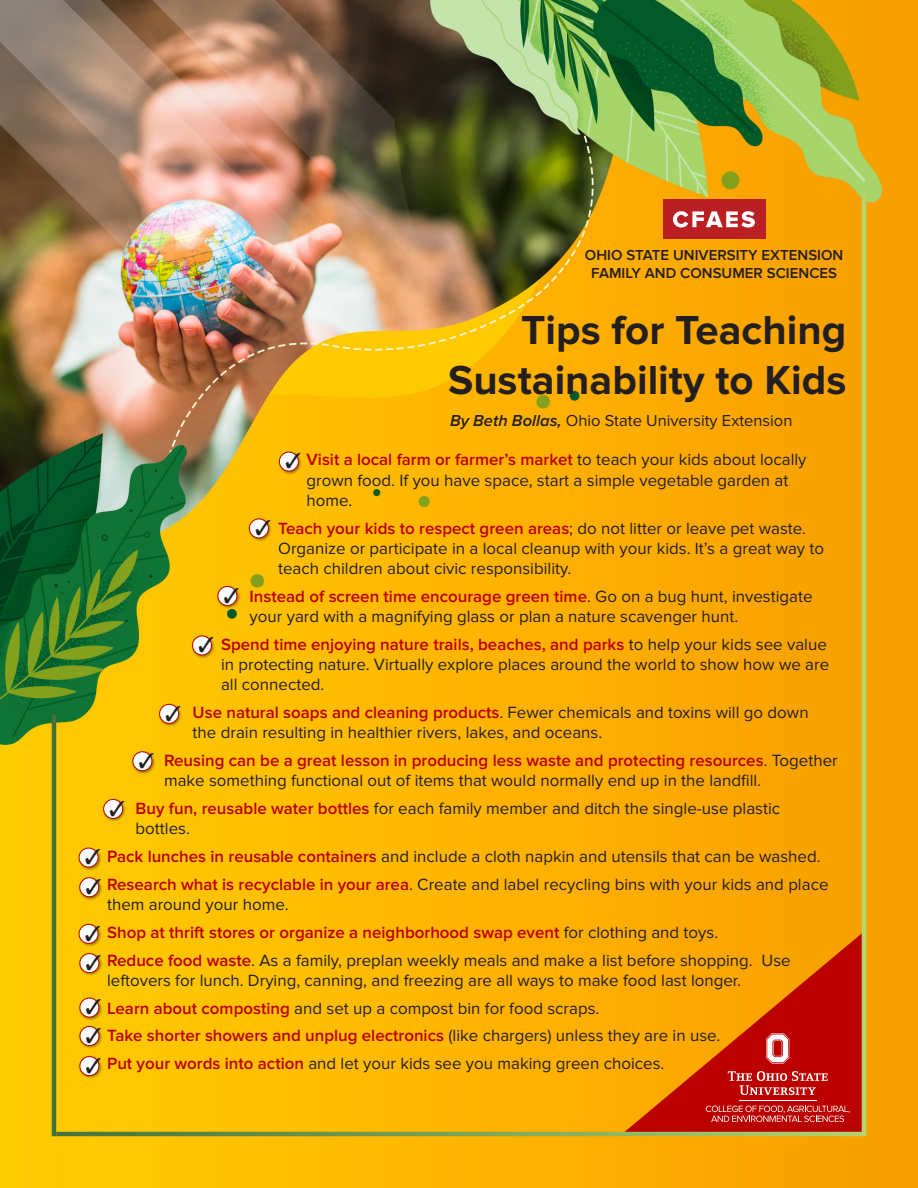
<style>
.page{position:relative;width:918px;height:1188px;background:#fff}
.page>*{position:absolute;margin:0;border:0;box-sizing:border-box;transform-origin:0 0}
.t1{font:700 42px "Proxima Nova";color:#231f20}
.t2{font:16.8px/20.2px "Proxima Nova";color:#231f20}
.t3{font:600 16.8px "Proxima Nova";color:#b00}
.t4{font:16.5px "Proxima Nova";color:#231f20}
.t5{font:600 15px "Proxima Nova";color:#231f20}
.s1{font-weight:600;font-style:italic}
.s2{font-weight:600;color:#b00}
.s3{font-weight:400;color:#231f20}
</style>
<div class="page">
<img style="left:0;top:0;width:918px;height:1188px">
<svg style="left:622px;top:932px;width:240px;height:200px;background:#e06300"></svg>
<svg style="left:706px;top:1106px;width:144px;height:16px;background:#ca3b3b"></svg>
<svg style="left:728px;top:1071px;width:100px;height:24px;background:#cb3d3d"></svg>
<svg style="left:766px;top:1033px;width:23px;height:31px"></svg>
<hr style="left:739px;top:1100px;width:77px;height:1px;background:#fff">
<div style="left:663px;top:200px;width:102px;height:39px;background:#ba1f24"></div>
<svg style="left:673px;top:211px;width:82px;height:17px"></svg>
<div style="left:278px;top:451px;width:24px;height:24px;background:#231f20;opacity:.5"></div>
<svg style="left:279px;top:452px;width:19px;height:19px"></svg>
<div style="left:279px;top:452px;width:20px;height:19px;border:1px solid #b00;border-radius:50%"></div>
<div style="left:248px;top:518px;width:24px;height:24px;background:#231f20;opacity:.5"></div>
<svg style="left:249px;top:519px;width:19px;height:19px"></svg>
<div style="left:249px;top:519px;width:20px;height:19px;border:1px solid #b00;border-radius:50%"></div>
<div style="left:217px;top:585px;width:24px;height:24px;background:#231f20;opacity:.5"></div>
<svg style="left:218px;top:586px;width:19px;height:19px"></svg>
<div style="left:218px;top:586px;width:19px;height:20px;border:1px solid #b00;border-radius:50%"></div>
<div style="left:191px;top:635px;width:24px;height:24px;background:#231f20;opacity:.5"></div>
<svg style="left:192px;top:636px;width:20px;height:19px"></svg>
<div style="left:192px;top:636px;width:20px;height:19px;border:1px solid #b00;border-radius:50%"></div>
<div style="left:79px;top:952px;width:24px;height:25px;background:#231f20;opacity:.5"></div>
<svg style="left:80px;top:954px;width:19px;height:19px"></svg>
<div style="left:80px;top:953px;width:19px;height:20px;border:1px solid #b00;border-radius:50%"></div>
<div style="left:78px;top:923px;width:24px;height:24px;background:#231f20;opacity:.5"></div>
<div style="left:79px;top:924px;width:19px;height:19px;background:#fff;border-radius:50%"></div>
<div style="left:79px;top:924px;width:19px;height:20px;border:1px solid #b00;border-radius:50%"></div>
<div style="left:78px;top:876px;width:25px;height:25px;background:#231f20;opacity:.5"></div>
<svg style="left:80px;top:878px;width:19px;height:19px"></svg>
<div style="left:79px;top:877px;width:20px;height:20px;border:1px solid #b00;border-radius:50%"></div>
<div style="left:78px;top:847px;width:24px;height:24px;background:#231f20;opacity:.5"></div>
<div style="left:79px;top:848px;width:19px;height:19px;background:#fff;border-radius:50%"></div>
<div style="left:79px;top:848px;width:19px;height:19px;border:1px solid #b00;border-radius:50%"></div>
<div style="left:102px;top:798px;width:25px;height:24px;background:#231f20;opacity:.5"></div>
<svg style="left:104px;top:799px;width:19px;height:19px"></svg>
<div style="left:103px;top:799px;width:20px;height:20px;border:1px solid #b00;border-radius:50%"></div>
<div style="left:132px;top:750px;width:24px;height:25px;background:#231f20;opacity:.5"></div>
<div style="left:133px;top:752px;width:19px;height:19px;background:#fff;border-radius:50%"></div>
<div style="left:133px;top:752px;width:19px;height:19px;border:1px solid #b00;border-radius:50%"></div>
<div style="left:79px;top:997px;width:24px;height:24px;background:#231f20;opacity:.5"></div>
<div style="left:80px;top:998px;width:19px;height:19px;background:#fff;border-radius:50%"></div>
<div style="left:80px;top:998px;width:19px;height:19px;border:1px solid #b00;border-radius:50%"></div>
<div style="left:79px;top:1025px;width:24px;height:25px;background:#231f20;opacity:.5"></div>
<svg style="left:80px;top:1027px;width:19px;height:19px"></svg>
<div style="left:80px;top:1026px;width:19px;height:20px;border:1px solid #b00;border-radius:50%"></div>
<div style="left:79px;top:1055px;width:24px;height:25px;background:#231f20;opacity:.5"></div>
<svg style="left:80px;top:1057px;width:19px;height:19px"></svg>
<div style="left:80px;top:1056px;width:19px;height:20px;border:1px solid #b00;border-radius:50%"></div>
<div style="left:158px;top:703px;width:25px;height:24px;background:#231f20;opacity:.5"></div>
<svg style="left:160px;top:704px;width:19px;height:19px"></svg>
<div style="left:159px;top:704px;width:20px;height:20px;border:1px solid #b00;border-radius:50%"></div>
<hr style="left:862px;top:194px;width:4px;height:940px;background:#b4d471">
<hr style="left:52px;top:715px;width:4px;height:421px;background:#43733d">
<svg style="left:56px;top:1132px;width:810px;height:4px;background:#7ba356"></svg>
<svg style="left:286px;top:453px;width:14px;height:15px"></svg>
<svg style="left:256px;top:520px;width:14px;height:15px"></svg>
<svg style="left:224px;top:587px;width:15px;height:16px"></svg>
<svg style="left:199px;top:637px;width:15px;height:15px"></svg>
<svg style="left:86px;top:955px;width:15px;height:15px"></svg>
<svg style="left:86px;top:925px;width:14px;height:16px"></svg>
<svg style="left:86px;top:879px;width:15px;height:15px"></svg>
<svg style="left:86px;top:849px;width:14px;height:15px"></svg>
<svg style="left:110px;top:800px;width:15px;height:16px"></svg>
<svg style="left:139px;top:753px;width:15px;height:15px"></svg>
<svg style="left:86px;top:999px;width:15px;height:15px"></svg>
<svg style="left:86px;top:1027px;width:15px;height:16px"></svg>
<svg style="left:86px;top:1057px;width:15px;height:16px"></svg>
<svg style="left:166px;top:705px;width:15px;height:16px"></svg>
<p class="t5" style="left:585px;top:246px;width:260px">OHIO STATE UNIVERSITY EXTENSION</p>
<p class="t5" style="left:591px;top:264px;width:247px">FAMILY AND CONSUMER SCIENCES</p>
<p class="t1" style="left:521px;top:306px;width:327px">Tips for Teaching</p>
<p class="t1" style="left:448px;top:356px;width:400px">Sustainability to Kids</p>
<p class="t4" style="left:450px;top:411px;width:344px"><span class="s1">By Beth Bollas,</span> Ohio State University Extension</p>
<p class="t2" style="left:307px;top:450px;width:501px"><span class="s2">Visit a local farm or farmer’s market</span> to teach your kids about locally grown food. If you have space, start a simple vegetable garden at home.</p>
<p class="t2" style="left:278px;top:518px;width:548px"><span class="s2">Teach your kids to respect green areas</span>; do not litter or leave pet waste.<br>Organize or participate in a local cleanup with your kids. It’s a great way to teach children about civic responsibility.</p>
<p class="t2" style="left:250px;top:586px;width:564px"><span class="s2">Instead of screen time encourage green time</span>. Go on a bug hunt, investigate your yard with a magnifying glass or plan a nature scavenger hunt.</p>
<p class="t2" style="left:221px;top:634px;width:610px"><span class="s2">Spend time enjoying nature trails, beaches, and parks</span> to help your kids see value in protecting nature. Virtually explore places around the world to show how we are all connected.</p>
<p class="t2" style="left:193px;top:703px;width:618px"><span class="s2">Use natural soaps and cleaning products</span>. Fewer chemicals and toxins will go down the drain resulting in healthier rivers, lakes, and oceans.</p>
<p class="t2" style="left:164px;top:751px;width:675px"><span class="s2">Reusing can be a great lesson in producing less waste and protecting resources</span>. Together make something functional out of items that would normally end up in the landfill.</p>
<p class="t2" style="left:136px;top:799px;width:646px"><span class="s2">Buy fun, reusable water bottles</span> for each family member and ditch the single-use plastic bottles.</p>
<p class="t2" style="left:107px;top:847px;width:715px"><span class="s2">Pack lunches in reusable containers</span> and include a cloth napkin and utensils that can be washed.</p>
<p class="t2" style="left:107px;top:874px;width:723px"><span class="s2">Research what is recyclable in your area</span>. Create and label recycling bins with your kids and place them around your home.</p>
<p class="t3" style="left:107px;top:923px;width:613px">Shop at thrift stores or organize a neighborhood swap event <span class="s3">for clothing and toys.</span></p>
<p class="t2" style="left:107px;top:950px;width:685px"><span class="s2">Reduce food waste</span>. As a family, preplan weekly meals and make a list before shopping. Use leftovers for lunch. Drying, canning, and freezing are all ways to make food last longer.</p>
<p class="t2" style="left:107px;top:998px;width:494px"><span class="s2">Learn about composting</span> and set up a compost bin for food scraps.</p>
<p class="t3" style="left:107px;top:1026px;width:615px">Take shorter showers and unplug electronics <span class="s3">(like chargers) unless they are in use.</span></p>
<p class="t2" style="left:107px;top:1054px;width:559px"><span class="s2">Put your words into action</span> and let your kids see you making green choices.</p>
</div>
